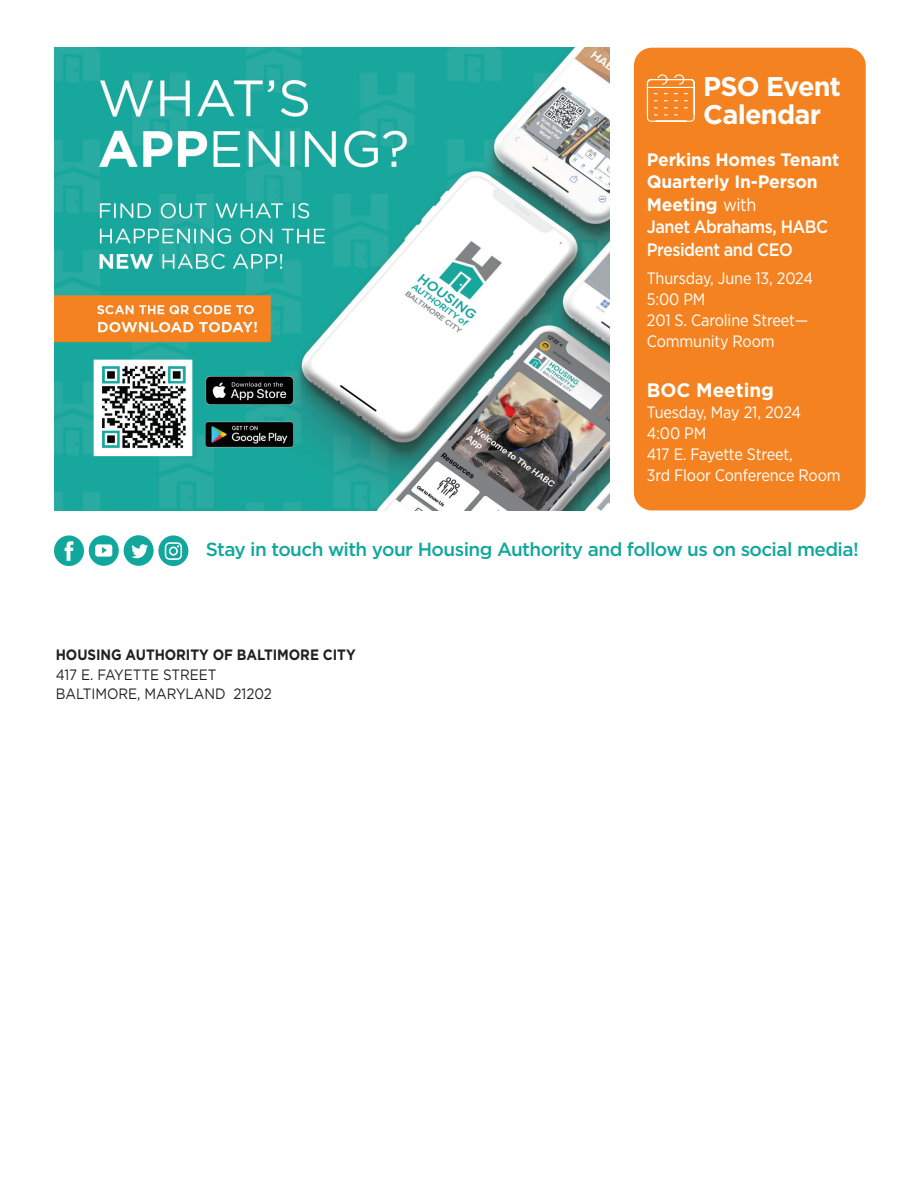
<style>
.page{position:relative;width:918px;height:1188px;background:#fff}
.page>*{position:absolute;margin:0;border:0;box-sizing:border-box;transform-origin:0 0}
.Subheads{font:700 27px/28.5px "Gotham";letter-spacing:-.03em;color:#fff}
.t1{font:700 19.5px "Gotham";color:#fff}
.Subheads-2{font:500 19.05px "Gotham";letter-spacing:-.03em;color:#12a79d}
.t2{font:500 18px/21.6px "Gotham";letter-spacing:-.03em;color:#fff;scale:.9 1}
.t3{font:700 18px/21.6px "Gotham";letter-spacing:-.01em;color:#fff}
.t4{font:16.5px/21px "Gotham Narrow";letter-spacing:-.01em;color:#fff}
.t5{font:15px/19.5px "Gotham";letter-spacing:-.005em;color:#231f20;scale:.9 1}
.s1{font-weight:700}
.s2{font-weight:400}
</style>
<div class="page">
<div style="left:89px;top:535px;width:30px;height:31px;background:#12a79d;border-radius:50%"></div>
<svg style="left:95px;top:544px;width:17px;height:13px"></svg>
<div style="left:54px;top:535px;width:30px;height:31px;background:#12a79d;border-radius:50%"></div>
<svg style="left:65px;top:541px;width:8px;height:20px"></svg>
<div style="left:158px;top:535px;width:30px;height:31px;background:#12a79d;border-radius:50%"></div>
<svg style="left:165px;top:542px;width:17px;height:18px"></svg>
<div style="left:124px;top:535px;width:30px;height:31px;background:#12a79d;border-radius:50%"></div>
<svg style="left:131px;top:544px;width:17px;height:14px"></svg>
<div style="left:634px;top:48px;width:232px;height:462px;background:#f58220;border-radius:18px"></div>
<img style="left:54px;top:48px;width:556px;height:462px">
<svg style="left:646px;top:74px;width:49px;height:48px"></svg>
<p class="Subheads" style="left:703px;top:71px;width:139px">PSO Event<br>Calendar</p>
<p class="t3" style="left:647px;top:148px;width:194px">Perkins Homes Tenant<br>Quarterly In-Person</p>
<p class="t2" style="left:647px;top:193px;width:203px"><span class="s1">Meeting</span> <span class="s2">with<br></span>Janet Abrahams, HABC</p>
<p class="t2" style="left:647px;top:238px;width:164px">President and CEO</p>
<p class="t4" style="left:647px;top:267px;width:168px">Thursday, June 13, 2024<br>5:00 PM<br>201 S. Caroline Street—<br>Community Room</p>
<p class="t1" style="left:647px;top:379px;width:129px">BOC Meeting</p>
<p class="t4" style="left:647px;top:402px;width:195px">Tuesday, May 21, 2024<br>4:00 PM<br>417 E. Fayette Street,<br>3rd Floor Conference Room</p>
<p class="Subheads-2" style="left:206px;top:539px;width:655px">Stay in touch with your Housing Authority and follow us on social media!</p>
<p class="t5" style="left:56px;top:645px;width:335px"><span class="s1">HOUSING AUTHORITY OF BALTIMORE CITY<br></span>417 E. FAYETTE STREET<br>BALTIMORE, MARYLAND 21202</p>
</div>
